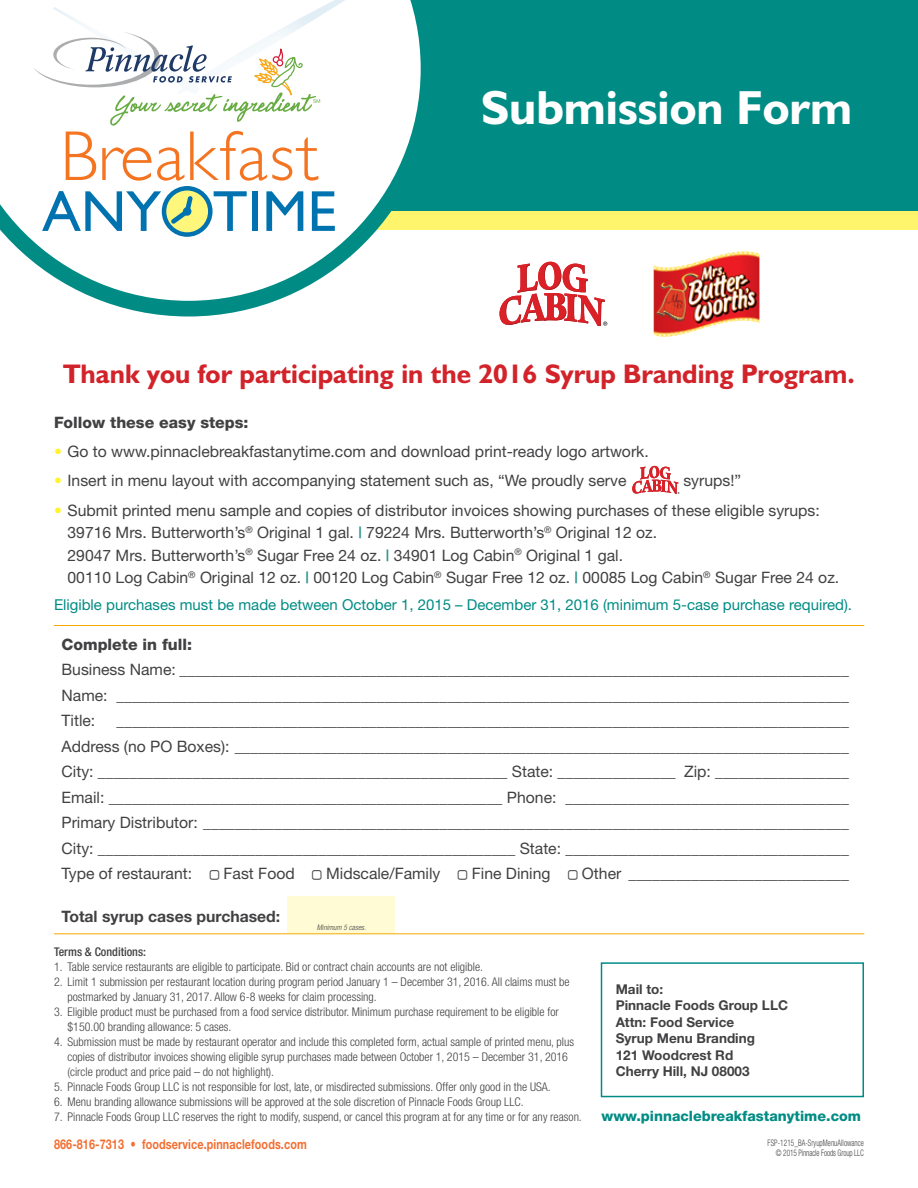
<style>
.page{position:relative;width:918px;height:1188px;background:#fff}
.page>*{position:absolute;margin:0;border:0;box-sizing:border-box;transform-origin:0 0}
.t1{font:700 48px "Humanist 521 BT";color:#fff}
.t2{font:700 27px "Humanist 521 BT";color:#d2232a}
.t3{font:15.75px/25.5px "Helvetica Neue";color:#414042;text-align:justify}
.t4{font:800 15.75px "Helvetica Neue";color:#414042}
.t5{font:700 15.75px "Helvetica Neue";color:#414042}
.t6{font:15px "Helvetica Neue";color:#008c84}
.t7{font:800 14.25px "Helvetica Neue";color:#008c84}
.t8{font:700 13.5px/16.5px "Helvetica Neue";color:#414042}
.t9{font:700 13.5px "Helvetica Neue";letter-spacing:.01em;color:#f36e31;scale:.8 1}
.t10{font:300 condensed 12px/15px "Helvetica Neue";color:#414042}
.t11{font:500 condensed 12px "Helvetica Neue";color:#414042}
.t12{font:300 condensed 9px/10.8px "Helvetica Neue";letter-spacing:.01em;color:#414042;text-align:right;scale:.8 1}
.t13{font:italic 300 condensed 7.5px "Helvetica Neue";color:#414042}
.s1{color:#fff32a}
.s2{font-weight:500;color:#2e948d}
.s3{font-family:"Menlo"}
</style>
<div class="page">
<div style="left:318px;top:194px;width:600px;height:36px;background:#fff56d"></div>
<div style="left:160px;top:0;width:758px;height:210px;background:#008c84"></div>
<svg style="left:632px;top:466px;width:48px;height:28px"></svg>
<svg style="left:0;top:0;width:436px;height:316px"></svg>
<div style="left:0;top:0;width:367px;height:172px;background:#fff"></div>
<svg style="left:33px;top:0;width:362px;height:237px"></svg>
<img style="left:654px;top:251px;width:105px;height:86px">
<svg style="left:500px;top:262px;width:107px;height:64px"></svg>
<div style="left:287px;top:896px;width:108px;height:37px;background:#fffcd5"></div>
<hr style="left:54px;top:625px;width:810px;height:1px;background:#f7a800">
<div style="left:601px;top:962px;width:263px;height:135px;border:2px solid #008c84"></div>
<hr style="left:54px;top:933px;width:810px;height:1px;background:#f7a800">
<h1 class="t1" style="left:481px;top:78px;width:373px">Submission Form</h1>
<h2 class="t2" style="left:63px;top:357px;width:793px">Thank you for participating in the 2016 Syrup Branding Program.</h2>
<p class="t4" style="left:54px;top:413px;width:196px">Follow these easy steps:</p>
<p class="t3" style="left:54px;top:438px;width:596px"><span class="s1">•</span> Go to www.pinnaclebreakfastanytime.com and download print-ready logo artwork.</p>
<p class="t3" style="left:54px;top:468px;width:574px"><span class="s1">•</span> Insert in menu layout with accompanying statement such as, “We proudly serve</p>
<p class="t3" style="left:683px;top:468px;width:59px">syrups!”</p>
<p class="t3" style="left:67px;top:498px;width:773px;line-height:22.5px;text-align:left;text-indent:-13px"><span class="s1">•</span> Submit printed menu sample and copies of distributor invoices showing purchases of these eligible syrups:<br>39716 Mrs. Butterworth’s<sup>®</sup> Original 1 gal. <span class="s2">|</span> 79224 Mrs. Butterworth’s<sup>®</sup> Original 12 oz.<br>29047 Mrs. Butterworth’s<sup>®</sup> Sugar Free 24 oz. <span class="s2">|</span> 34901 Log Cabin<sup>®</sup> Original 1 gal.<br>00110 Log Cabin<sup>®</sup> Original 12 oz. <span class="s2">|</span> 00120 Log Cabin<sup>®</sup> Sugar Free 12 oz. <span class="s2">|</span> 00085 Log Cabin<sup>®</sup> Sugar Free 24 oz.</p>
<p class="t6" style="left:54px;top:596px;width:800px">Eligible purchases must be made between October 1, 2015 – December 31, 2016 (minimum 5-case purchase required).</p>
<p class="t4" style="left:62px;top:635px;width:132px">Complete in full:</p>
<p class="t3" style="left:62px;top:657px;width:789px">Business Name: _____________________________________________________________________________________ Name: _____________________________________________________________________________________________ Title:</p>
<p class="t3" style="left:62px;top:708px;width:789px;text-indent:55px">_____________________________________________________________________________________________ Address (no PO Boxes): ______________________________________________________________________________ City: ____________________________________________________ State: _______________ Zip: _________________ Email: __________________________________________________ Phone: ____________________________________ Primary Distributor: __________________________________________________________________________________ City: _____________________________________________________ State: ____________________________________ Type of restaurant: <span class="s3">▢</span> Fast Food <span class="s3">▢</span> Midscale/Family <span class="s3">▢</span> Fine Dining <span class="s3">▢</span> Other ____________________________</p>
<p class="t5" style="left:62px;top:907px;width:220px">Total syrup cases purchased:</p>
<p class="t11" style="left:54px;top:944px;width:94px">Terms &amp; Conditions:</p>
<p class="t10" style="left:54px;top:959px;width:431px">1. Table service restaurants are eligible to participate. Bid or contract chain accounts are not eligible.</p>
<p class="t10" style="left:68px;top:974px;width:504px;text-indent:-14px">2. Limit 1 submission per restaurant location during program period January 1 – December 31, 2016. All claims must be postmarked by January 31, 2017. Allow 6-8 weeks for claim processing.</p>
<p class="t10" style="left:68px;top:1004px;width:493px;text-indent:-14px">3. Eligible product must be purchased from a food service distributor. Minimum purchase requirement to be eligible for $150.00 branding allowance: 5 cases.</p>
<p class="t10" style="left:68px;top:1034px;width:508px;text-indent:-14px">4. Submission must be made by restaurant operator and include this completed form, actual sample of printed menu, plus copies of distributor invoices showing eligible syrup purchases made between October 1, 2015 – December 31, 2016 (circle product and price paid – do not highlight).</p>
<p class="t10" style="left:54px;top:1079px;width:498px">5. Pinnacle Foods Group LLC is not responsible for lost, late, or misdirected submissions. Offer only good in the USA.</p>
<p class="t10" style="left:54px;top:1094px;width:471px">6. Menu branding allowance submissions will be approved at the sole discretion of Pinnacle Foods Group LLC.</p>
<p class="t10" style="left:54px;top:1109px;width:529px">7. Pinnacle Foods Group LLC reserves the right to modify, suspend, or cancel this program at for any time or for any reason.</p>
<p class="t9" style="left:54px;top:1136px;width:318px">866-816-7313 • foodservice.pinnaclefoods.com</p>
<p class="t12" style="left:768px;top:1137px;width:122px">FSP-1215_BA-SryupMenuAllowance © 2015 Pinnacle Foods Group LLC</p>
<p class="t13" style="left:317px;top:923px;width:51px">Minimum 5 cases.</p>
<p class="t8" style="left:616px;top:980px;width:174px">Mail to:<br>Pinnacle Foods Group LLC<br>Attn: Food Service<br>Syrup Menu Branding<br>121 Woodcrest Rd<br>Cherry Hill, NJ 08003</p>
<p class="t7" style="left:602px;top:1108px;width:261px">www.pinnaclebreakfastanytime.com</p>
</div>
